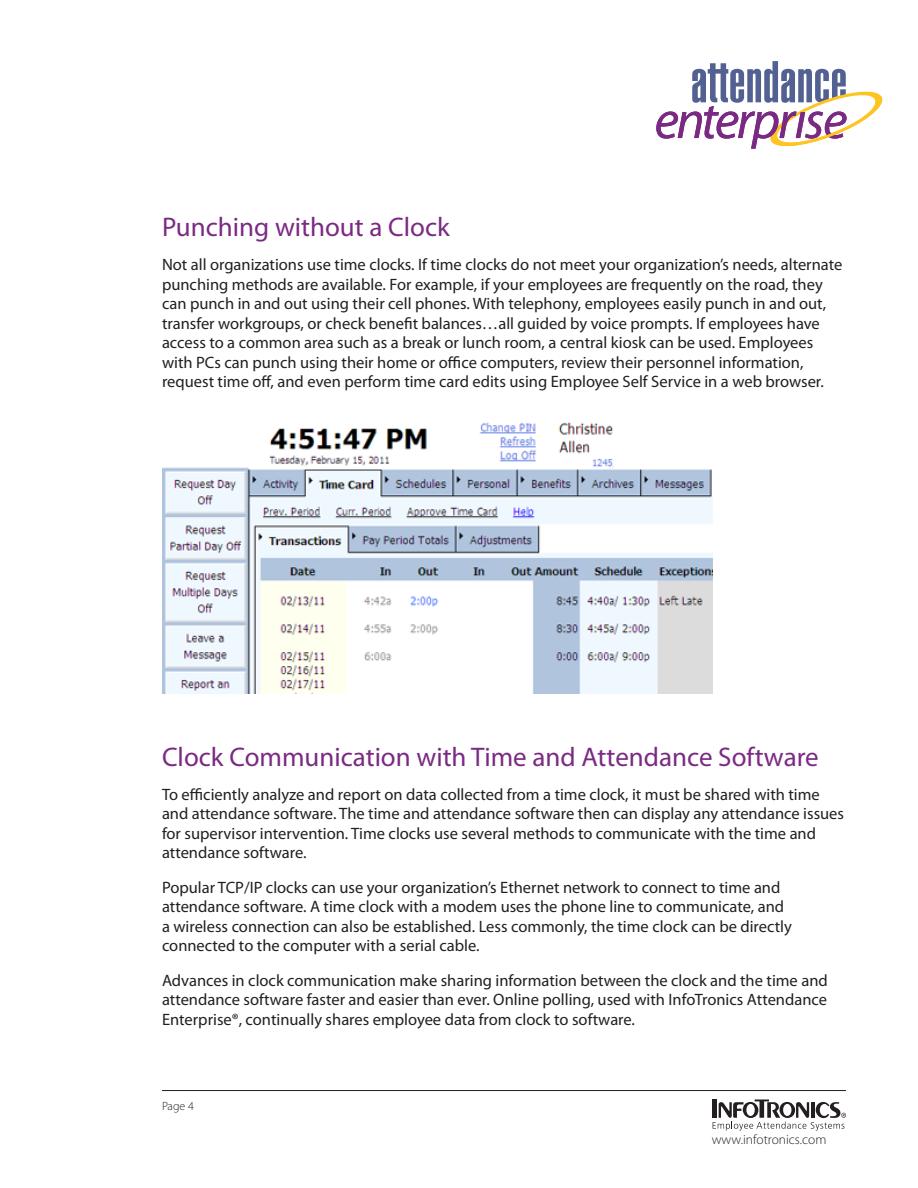
<style>
.page{position:relative;width:918px;height:1188px;background:#fff}
.page>*{position:absolute;margin:0;border:0;box-sizing:border-box;transform-origin:0 0}
.Heading_3{font:27px "Myriad Pro";color:#7b2a83}
.t1{font:16.5px/19.5px "Myriad Pro";color:#231f20}
.t2{font:300 13.5px "Myriad Pro";color:#231f20}
.t3{font:300 12px "Myriad Pro";color:#231f20}
</style>
<div class="page">
<svg style="left:656px;top:61px;width:226px;height:88px"></svg>
<svg style="left:713px;top:1100px;width:133px;height:31px"></svg>
<hr style="left:162px;top:1090px;width:684px;height:1px;background:#231f20">
<img style="left:162px;top:422px;width:550px;height:271px">
<p class="Heading_3" style="left:162px;top:212px;width:289px">Punching without a Clock</p>
<p class="t1" style="left:162px;top:255px;width:682px">Not all organizations use time clocks. If time clocks do not meet your organization’s needs, alternate punching methods are available. For example, if your employees are frequently on the road, they can punch in and out using their cell phones. With telephony, employees easily punch in and out, transfer workgroups, or check benefit balances…all guided by voice prompts. If employees have access to a common area such as a break or lunch room, a central kiosk can be used. Employees with PCs can punch using their home or office computers, review their personnel information, request time off, and even perform time card edits using Employee Self Service in a web browser.</p>
<p class="Heading_3" style="left:162px;top:742px;width:658px">Clock Communication with Time and Attendance Software</p>
<p class="t1" style="left:162px;top:785px;width:684px">To efficiently analyze and report on data collected from a time clock, it must be shared with time and attendance software. The time and attendance software then can display any attendance issues for supervisor intervention. Time clocks use several methods to communicate with the time and attendance software.</p>
<p class="t1" style="left:162px;top:878px;width:631px">Popular TCP/IP clocks can use your organization’s Ethernet network to connect to time and attendance software. A time clock with a modem uses the phone line to communicate, and a wireless connection can also be established. Less commonly, the time clock can be directly connected to the computer with a serial cable.</p>
<p class="t1" style="left:162px;top:971px;width:667px;text-align:justify">Advances in clock communication make sharing information between the clock and the time and attendance software faster and easier than ever. Online polling, used with InfoTronics Attendance Enterprise®, continually shares employee data from clock to software.</p>
<p class="t3" style="left:162px;top:1099px;width:33px">Page 4</p>
<p class="t2" style="left:712px;top:1132px;width:116px">www.infotronics.com</p>
</div>
